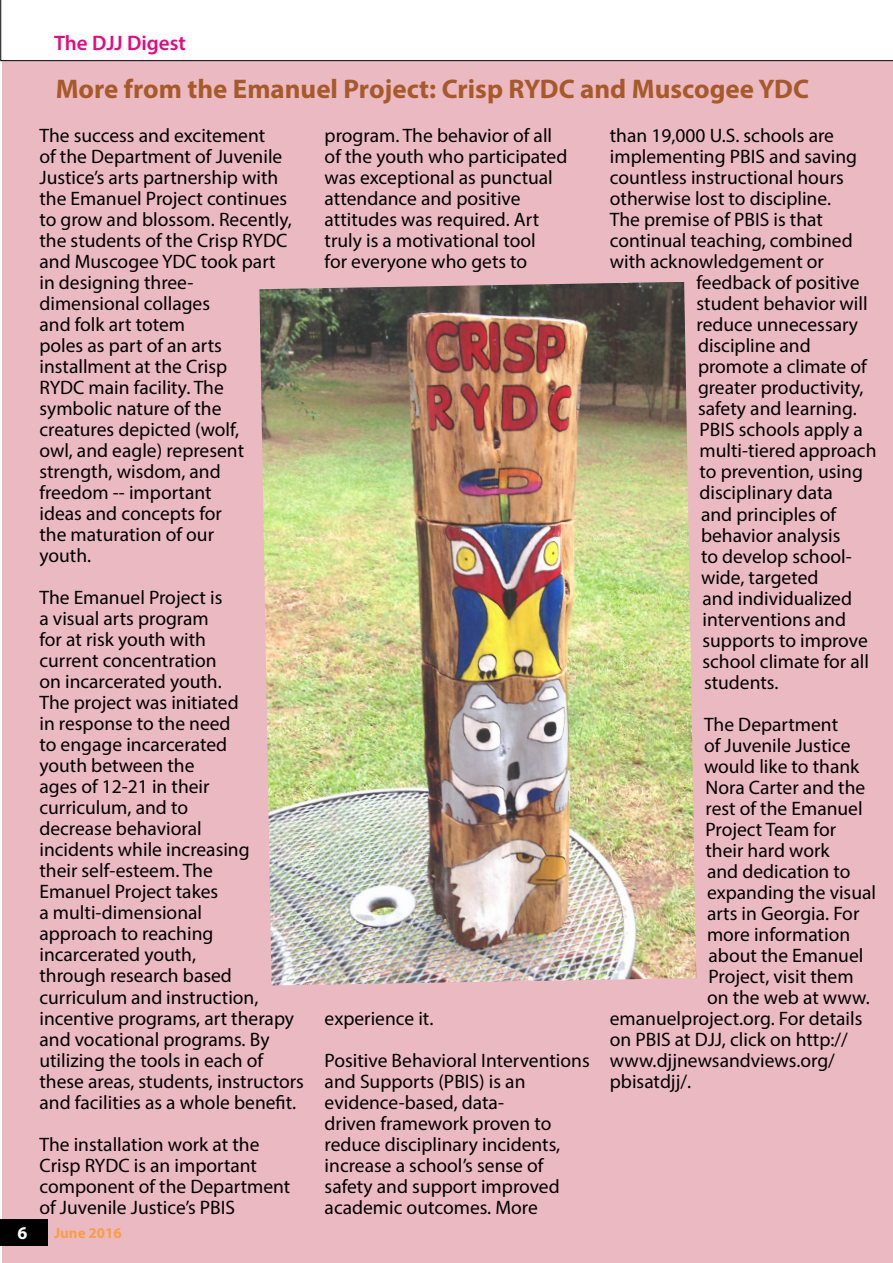
<style>
.page{position:relative;width:893px;height:1263px;background:#fff}
.page>*{position:absolute;margin:0;border:0;box-sizing:border-box;transform-origin:0 0}
.t1{font:700 27px "Myriad Pro";color:#a75a29}
.t2{font:600 21px "Myriad Pro";color:#e8087d}
.t3{font:19.5px/21px "Myriad Pro";color:#000}
.t4{font:700 18px "Myriad Pro";color:#fff}
.t5{font:700 15px "Myriad Pro";color:#f69f46}
</style>
<div class="page">
<div style="left:2px;top:0;width:891px;height:1263px;background:#ebb9c2"></div>
<div style="left:1px;top:0;width:892px;height:61px;background:#fff"></div>
<div style="left:0;top:1219px;width:47px;height:26px;background:#000"></div>
<img style="left:259px;top:282px;width:437px;height:703px">
<p class="t2" style="left:54px;top:29px;width:133px">The DJJ Digest</p>
<h1 class="t1" style="left:56px;top:71px;width:755px">More from the Emanuel Project: Crisp RYDC and Muscogee YDC</h1>
<p class="t3" style="left:39px;top:125px;width:254px">The success and excitement<br>of the Department of Juvenile<br>Justice’s arts partnership with the Emanuel Project continues to grow and blossom. Recently, the students of the Crisp RYDC and Muscogee YDC took part in designing three&shy;dimensional collages<br>and folk art totem<br>poles as part of an arts installment at the Crisp<br>RYDC main facility. The symbolic nature of the creatures depicted (wolf,<br>owl, and eagle) represent strength, wisdom, and freedom -- important<br>ideas and concepts for<br>the maturation of our<br>youth.</p>
<p class="t3" style="left:39px;top:587px;width:266px">The Emanuel Project is<br>a visual arts program<br>for at risk youth with<br>current concentration<br>on incarcerated youth.<br>The project was initiated<br>in response to the need<br>to engage incarcerated<br>youth between the<br>ages of 12-21 in their curriculum, and to<br>decrease behavioral<br>incidents while increasing<br>their self-esteem. The<br>Emanuel Project takes<br>a multi-dimensional<br>approach to reaching incarcerated youth,<br>through research based curriculum and instruction, incentive programs, art therapy and vocational programs. By utilizing the tools in each of these areas, students, instructors and facilities as a whole benefit.</p>
<p class="t3" style="left:39px;top:1133px;width:252px">The installation work at the<br>Crisp RYDC is an important component of the Department of Juvenile Justice’s PBIS</p>
<p class="t4" style="left:18px;top:1221px;width:11px">6</p>
<p class="t5" style="left:54px;top:1223px;width:69px">June 2016</p>
<p class="t3" style="left:325px;top:125px;width:244px">program. The behavior of all of the youth who participated was exceptional as punctual attendance and positive attitudes was required. Art truly is a motivational tool<br>for everyone who gets to</p>
<p class="t3" style="left:325px;top:997px;width:267px;line-height:42px">experience it.<br>Positive Behavioral Interventions</p>
<p class="t3" style="left:325px;top:1070px;width:237px">and Supports (PBIS) is an evidence-based, data&shy;driven framework proven to reduce disciplinary incidents, increase a school’s sense of safety and support improved academic outcomes. More</p>
<p class="t3" style="left:610px;top:125px;width:226px">than 19,000 U.S. schools are</p>
<p class="t3" style="left:610px;top:146px;width:249px">implementing PBIS and saving</p>
<p class="t3" style="left:610px;top:167px;width:235px">countless instructional hours</p>
<p class="t3" style="left:610px;top:188px;width:223px">otherwise lost to discipline.</p>
<p class="t3" style="left:610px;top:209px;width:215px">The premise of PBIS is that</p>
<p class="t3" style="left:610px;top:230px;width:244px">continual teaching, combined</p>
<p class="t3" style="left:610px;top:251px;width:216px">with acknowledgement or</p>
<p class="t3" style="left:696px;top:272px;width:165px">feedback of positive</p>
<p class="t3" style="left:696px;top:293px;width:173px">student behavior will</p>
<p class="t3" style="left:696px;top:314px;width:163px">reduce unnecessary</p>
<p class="t3" style="left:698px;top:335px;width:114px">discipline and</p>
<p class="t3" style="left:698px;top:356px;width:170px">promote a climate of</p>
<p class="t3" style="left:698px;top:377px;width:167px">greater productivity,</p>
<p class="t3" style="left:698px;top:398px;width:160px">safety and learning.</p>
<p class="t3" style="left:699px;top:419px;width:165px">PBIS schools apply a</p>
<p class="t3" style="left:699px;top:440px;width:178px">multi-tiered approach</p>
<p class="t3" style="left:699px;top:461px;width:165px">to prevention, using</p>
<p class="t3" style="left:699px;top:482px;width:135px">disciplinary data</p>
<p class="t3" style="left:701px;top:503px;width:137px">and principles of</p>
<p class="t3" style="left:701px;top:524px;width:141px">behavior analysis</p>
<p class="t3" style="left:701px;top:545px;width:152px">to develop school-</p>
<p class="t3" style="left:701px;top:566px;width:119px">wide, targeted</p>
<p class="t3" style="left:702px;top:587px;width:151px">and individualized</p>
<p class="t3" style="left:702px;top:608px;width:145px">interventions and</p>
<p class="t3" style="left:702px;top:629px;width:167px">supports to improve</p>
<p class="t3" style="left:702px;top:650px;width:168px">school climate for all</p>
<p class="t3" style="left:704px;top:671px;width:76px">students.</p>
<p class="t3" style="left:704px;top:713px;width:136px">The Department</p>
<p class="t3" style="left:704px;top:734px;width:148px">of Juvenile Justice</p>
<p class="t3" style="left:704px;top:755px;width:157px">would like to thank</p>
<p class="t3" style="left:705px;top:776px;width:161px">Nora Carter and the</p>
<p class="t3" style="left:705px;top:797px;width:159px">rest of the Emanuel</p>
<p class="t3" style="left:705px;top:818px;width:132px">Project Team for</p>
<p class="t3" style="left:705px;top:839px;width:126px">their hard work</p>
<p class="t3" style="left:707px;top:860px;width:145px">and dedication to</p>
<p class="t3" style="left:707px;top:881px;width:171px">expanding the visual</p>
<p class="t3" style="left:707px;top:902px;width:154px">arts in Georgia. For</p>
<p class="t3" style="left:707px;top:923px;width:145px">more information</p>
<p class="t3" style="left:708px;top:944px;width:156px">about the Emanuel</p>
<p class="t3" style="left:708px;top:965px;width:147px">Project, visit them</p>
<p class="t3" style="left:707px;top:986px;width:164px">on the web at www.</p>
<p class="t3" style="left:610px;top:1007px;width:254px">emanuelproject.org. For details</p>
<p class="t3" style="left:610px;top:1028px;width:240px">on PBIS at DJJ, click on http://</p>
<p class="t3" style="left:610px;top:1049px;width:227px">www.djjnewsandviews.org/</p>
<p class="t3" style="left:610px;top:1070px;width:83px">pbisatdjj/.</p>
</div>
